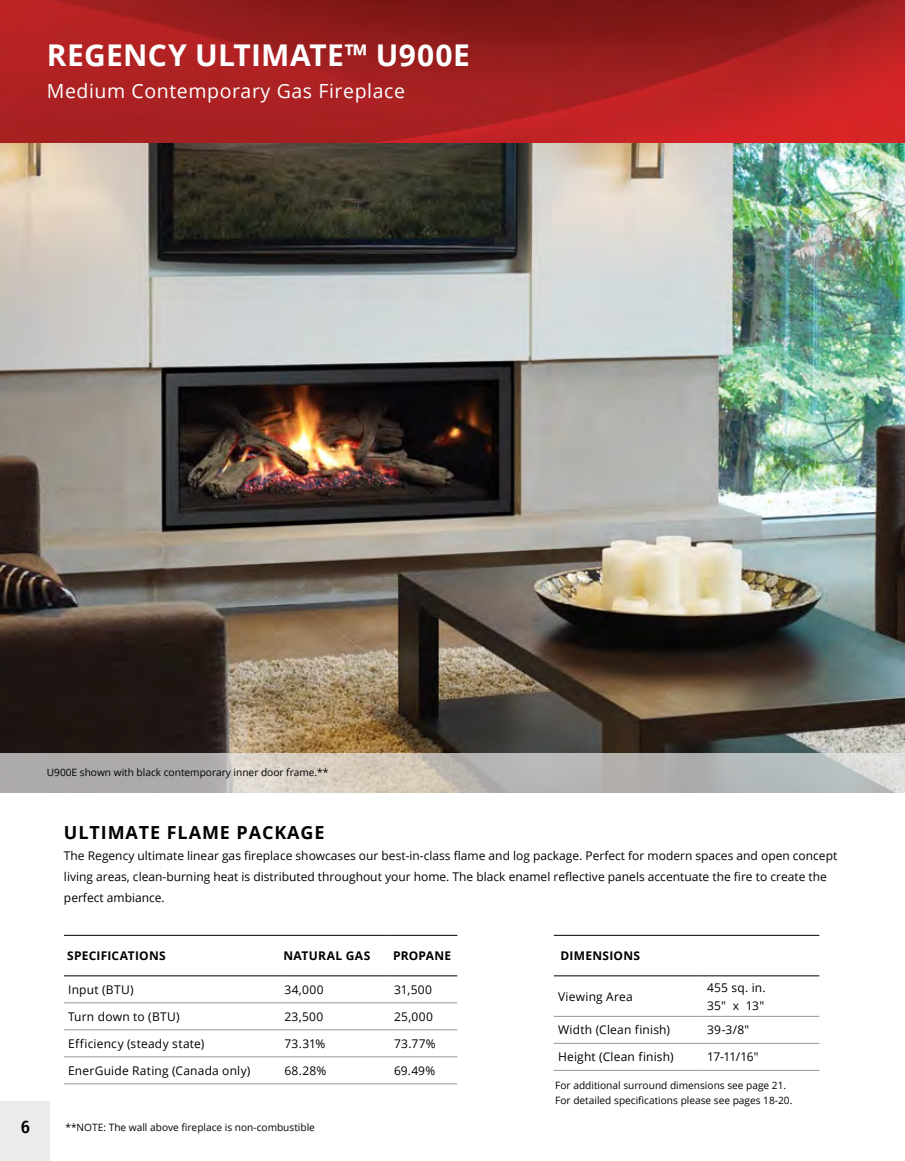
<style>
.page{position:relative;width:905px;height:1161px;background:#fff}
.page>*{position:absolute;margin:0;border:0;box-sizing:border-box;transform-origin:0 0}
.t1{font:700 30px "Open Sans";letter-spacing:.01em;color:#fff}
.t2{font:19.5px "Open Sans";letter-spacing:.03em;color:#fff}
.t3{font:700 18px "Open Sans";letter-spacing:.05em;color:#000}
.t4{font:500 18px "Fira Sans Condensed";color:#000}
.t5{font:12px/21px "Open Sans";color:#000}
.t6{font:700 12px "Open Sans";letter-spacing:.02em;color:#000}
.t7{font:12px "Open Sans";letter-spacing:.02em;color:#000}
.t8{font:10.2px/15px "Open Sans";color:#000}
</style>
<div class="page">
<img style="left:0;top:142px;width:904px;height:611px">
<img style="left:0;top:0;width:904px;height:142px">
<div style="left:0;top:1102px;width:49px;height:59px;background:#ebebec"></div>
<svg style="left:0;top:753px;width:904px;height:39px;background:#bcbab6"></svg>
<hr style="left:64px;top:935px;width:216px;height:1px;background:#000">
<hr style="left:280px;top:935px;width:110px;height:1px;background:#000">
<hr style="left:390px;top:935px;width:67px;height:1px;background:#000">
<hr style="left:64px;top:975px;width:216px;height:1px;background:#000">
<hr style="left:280px;top:975px;width:110px;height:1px;background:#000">
<hr style="left:390px;top:975px;width:67px;height:1px;background:#000">
<hr style="left:64px;top:1002px;width:216px;height:1px;background:#939598">
<hr style="left:280px;top:1002px;width:110px;height:1px;background:#939598">
<hr style="left:390px;top:1002px;width:67px;height:1px;background:#939598">
<hr style="left:64px;top:1029px;width:216px;height:1px;background:#939598">
<hr style="left:280px;top:1029px;width:110px;height:1px;background:#939598">
<hr style="left:390px;top:1029px;width:67px;height:1px;background:#939598">
<hr style="left:64px;top:1056px;width:216px;height:1px;background:#939598">
<hr style="left:280px;top:1056px;width:110px;height:1px;background:#939598">
<hr style="left:390px;top:1056px;width:67px;height:1px;background:#939598">
<hr style="left:64px;top:1083px;width:216px;height:1px;background:#939598">
<hr style="left:280px;top:1083px;width:110px;height:1px;background:#939598">
<hr style="left:390px;top:1083px;width:67px;height:1px;background:#939598">
<hr style="left:554px;top:1016px;width:149px;height:1px;background:#939598">
<hr style="left:703px;top:1016px;width:116px;height:1px;background:#939598">
<hr style="left:554px;top:1043px;width:149px;height:1px;background:#939598">
<hr style="left:703px;top:1043px;width:116px;height:1px;background:#939598">
<hr style="left:554px;top:1070px;width:149px;height:1px;background:#939598">
<hr style="left:703px;top:1070px;width:116px;height:1px;background:#939598">
<hr style="left:554px;top:935px;width:149px;height:1px;background:#000">
<hr style="left:703px;top:935px;width:116px;height:1px;background:#000">
<hr style="left:554px;top:975px;width:149px;height:1px;background:#000">
<hr style="left:703px;top:975px;width:116px;height:1px;background:#000">
<h1 class="t1" style="left:47px;top:34px;width:424px">REGENCY ULTIMATE™ U900E</h1>
<h2 class="t2" style="left:47px;top:78px;width:359px">Medium Contemporary Gas Fireplace</h2>
<p class="t8" style="left:47px;top:765px;width:283px">U900E shown with black contemporary inner door frame.**</p>
<h3 class="t4" style="left:21px;top:1113px;width:11px">6</h3>
<h3 class="t3" style="left:64px;top:820px;width:262px">ULTIMATE FLAME PACKAGE</h3>
<p class="t5" style="left:64px;top:845px;width:774px">The Regency ultimate linear gas fireplace showcases our best-in-class flame and log package. Perfect for modern spaces and open concept living areas, clean-burning heat is distributed throughout your home. The black enamel reflective panels accentuate the fire to create the perfect ambiance.</p>
<p class="t6" style="left:67px;top:947px;width:100px">SPECIFICATIONS</p>
<p class="t6" style="left:283px;top:947px;width:88px">NATURAL GAS</p>
<p class="t6" style="left:393px;top:947px;width:60px">PROPANE</p>
<p class="t7" style="left:68px;top:981px;width:67px">Input (BTU)</p>
<p class="t5" style="left:284px;top:979px;width:41px">34,000</p>
<p class="t5" style="left:394px;top:979px;width:40px">31,500</p>
<p class="t5" style="left:68px;top:1006px;width:113px">Turn down to (BTU)</p>
<p class="t5" style="left:284px;top:1006px;width:41px">23,500</p>
<p class="t5" style="left:394px;top:1006px;width:41px">25,000</p>
<p class="t5" style="left:68px;top:1033px;width:138px">Efficiency (steady state)</p>
<p class="t5" style="left:284px;top:1033px;width:43px">73.31%</p>
<p class="t5" style="left:394px;top:1033px;width:43px">73.77%</p>
<p class="t5" style="left:68px;top:1060px;width:184px">EnerGuide Rating (Canada only)</p>
<p class="t5" style="left:284px;top:1060px;width:44px">68.28%</p>
<p class="t5" style="left:394px;top:1060px;width:43px">69.49%</p>
<p class="t8" style="left:65px;top:1120px;width:251px">**NOTE: The wall above fireplace is non-combustible</p>
<p class="t6" style="left:560px;top:947px;width:81px">DIMENSIONS</p>
<p class="t5" style="left:558px;top:986px;width:76px">Viewing Area</p>
<p class="t5" style="left:707px;top:978px;width:60px;line-height:18px">455 sq. in.<br>35" x 13"</p>
<p class="t5" style="left:558px;top:1019px;width:113px">Width (Clean finish)</p>
<p class="t5" style="left:707px;top:1019px;width:44px">39-3/8"</p>
<p class="t5" style="left:558px;top:1046px;width:117px">Height (Clean finish)</p>
<p class="t5" style="left:707px;top:1046px;width:53px">17-11/16"</p>
<p class="t8" style="left:555px;top:1077px;width:238px">For additional surround dimensions see page 21.<br>For detailed specifications please see pages 18-20.</p>
</div>
